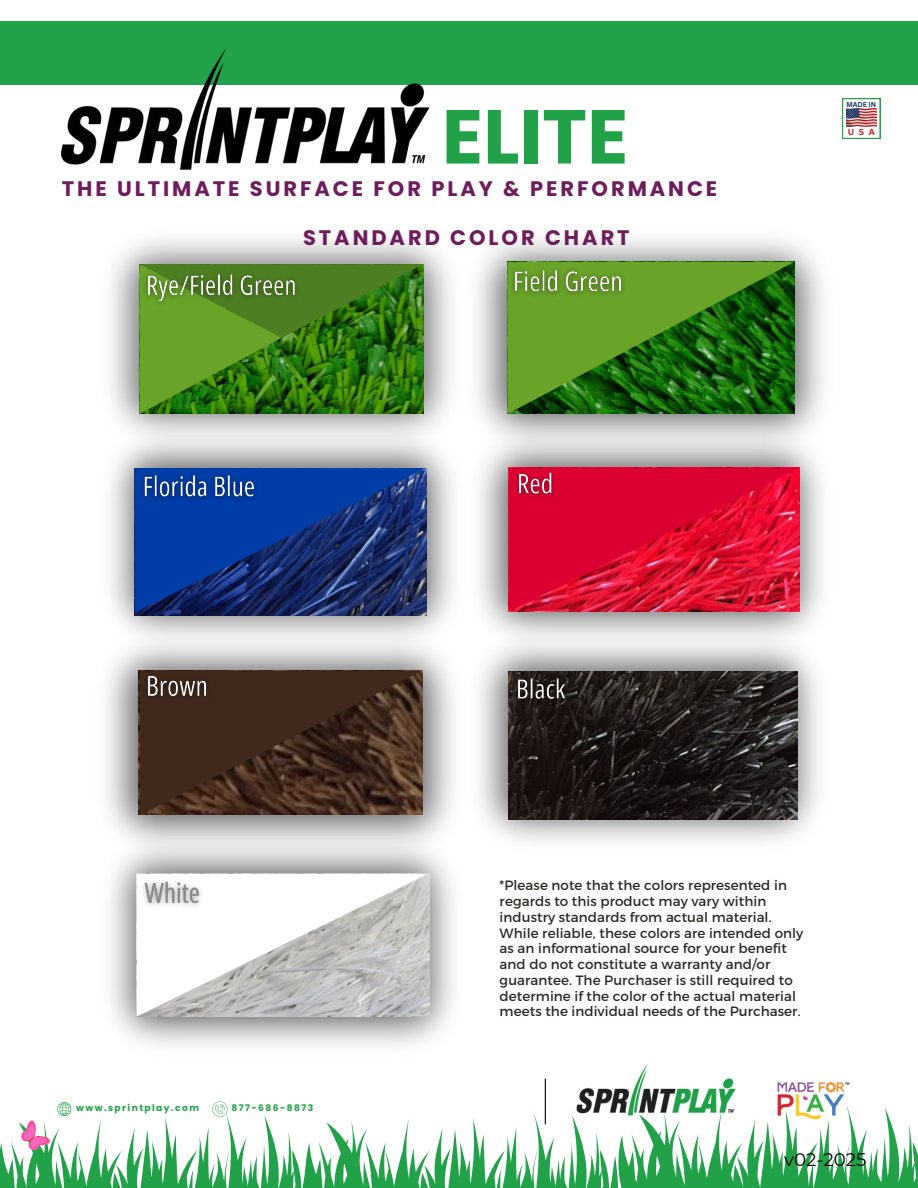
<style>
.page{position:relative;width:918px;height:1188px;background:#fff}
.page>*{position:absolute;margin:0;border:0;box-sizing:border-box;transform-origin:0 0}
.t1{font:700 76.35px "Poppins";color:#21a249}
.t2{font:700 21px "Poppins";letter-spacing:.14em;color:#6d1d5c}
.t3{font:18.15px "Montserrat";color:#000}
.t4{font:13.5px/15.8px "Montserrat";letter-spacing:.005em;color:#2d2a26}
.t5{font:700 9.15px "Poppins";letter-spacing:.16em;color:#21a249}
.t6{font:700 8.55px "Canva Sans";color:#c7191a}
.t7{font:700 6.9px "Canva Sans";color:#162e5e}
</style>
<div class="page">
<img style="left:110px;top:451px;width:713px;height:179px">
<img style="left:479px;top:630px;width:340px;height:212px">
<img style="left:110px;top:859px;width:344px;height:187px">
<img style="left:508px;top:671px;width:289px;height:149px">
<svg style="left:137px;top:874px;width:292px;height:143px"></svg>
<svg style="left:509px;top:468px;width:291px;height:144px;background:#dc0b33"></svg>
<svg style="left:135px;top:468px;width:291px;height:145px;background:#103482"></svg>
<img style="left:509px;top:462px;width:52px;height:45px">
<img style="left:509px;top:667px;width:68px;height:45px">
<img style="left:135px;top:870px;width:76px;height:45px">
<img style="left:135px;top:465px;width:130px;height:44px">
<img style="left:106px;top:630px;width:348px;height:229px">
<svg style="left:140px;top:671px;width:282px;height:144px;background:#432b1e"></svg>
<img style="left:138px;top:666px;width:79px;height:43px">
<img style="left:110px;top:238px;width:342px;height:213px">
<svg style="left:139px;top:264px;width:284px;height:150px;background:#3e7e15"></svg>
<img style="left:138px;top:264px;width:166px;height:50px">
<img style="left:463px;top:239px;width:361px;height:216px">
<svg style="left:507px;top:262px;width:287px;height:152px;background:#377a16"></svg>
<img style="left:506px;top:260px;width:127px;height:45px">
<img style="left:544px;top:1063px;width:306px;height:37px">
<svg style="left:0;top:1100px;width:918px;height:88px"></svg>
<hr style="left:545px;top:1079px;width:1px;height:45px;background:#000">
<div style="left:0;top:21px;width:918px;height:64px;background:#21a249"></div>
<svg style="left:842px;top:98px;width:38px;height:41px"></svg>
<img style="left:846px;top:108px;width:30px;height:19px">
<img style="left:62px;top:49px;width:368px;height:121px">
<p class="t1" style="left:442px;top:83px;width:188px">ELITE</p>
<p class="t2" style="left:62px;top:174px;width:657px">THE ULTIMATE SURFACE FOR PLAY &amp; PERFORMANCE</p>
<h3 class="t2" style="left:303px;top:223px;width:328px">STANDARD COLOR CHART</h3>
<h6 class="t7" style="left:846px;top:100px;width:31px">MADE IN</h6>
<h3 class="t6" style="left:848px;top:126px;width:28px">USA</h3>
<h1 class="t5" style="left:76px;top:1102px;width:124px">www.sprintplay.com</h1>
<p class="t5" style="left:232px;top:1102px;width:83px">877-686-8873</p>
<p class="t4" style="left:500px;top:877px;width:305px">*Please note that the colors represented in regards to this product may vary within industry standards from actual material.<br>While reliable, these colors are intended only as an informational source for your benefit and do not constitute a warranty and/or guarantee. The Purchaser is still required to determine if the color of the actual material meets the individual needs of the Purchaser.</p>
<p class="t3" style="left:784px;top:1148px;width:84px">v02-2025</p>
</div>
